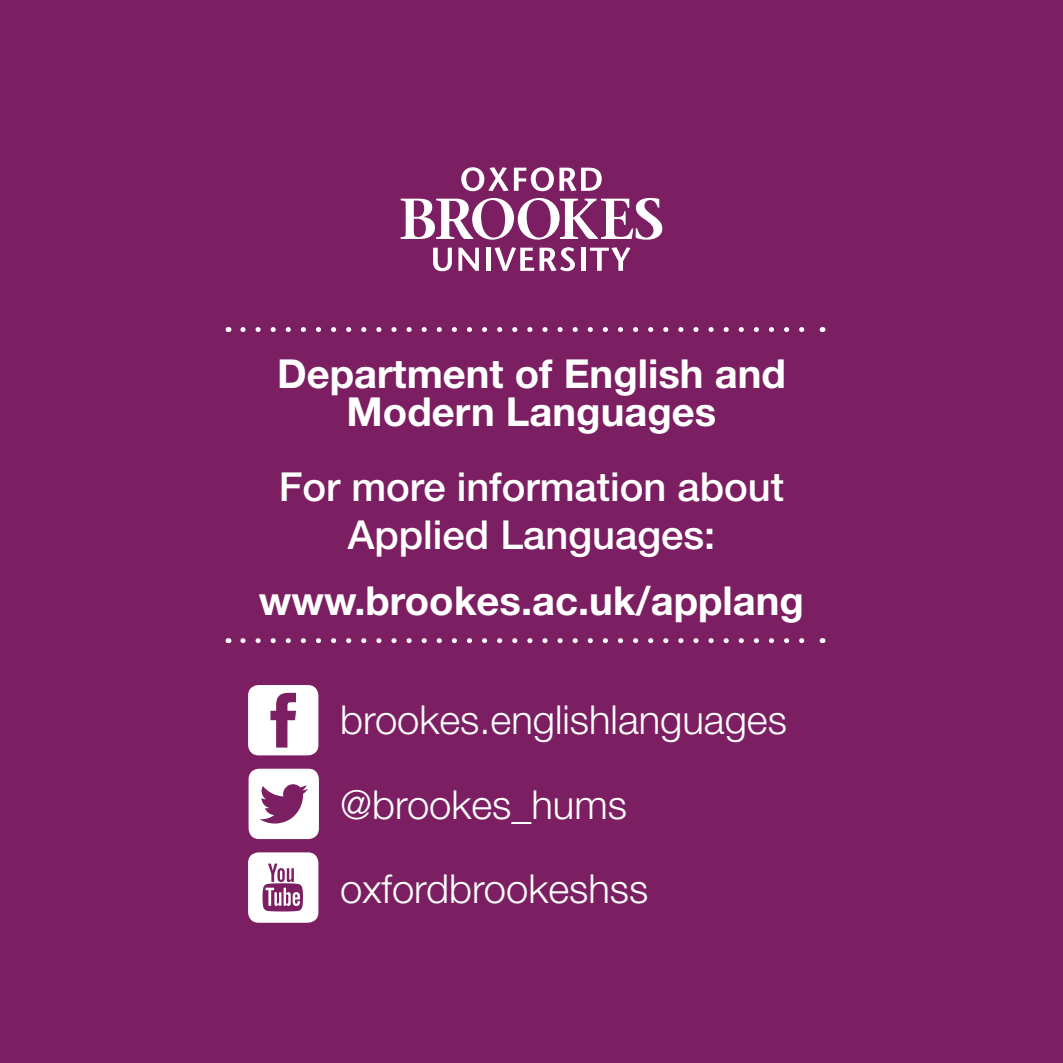
<style>
.page{position:relative;width:1063px;height:1063px;background:#7c1e62}
.page>*{position:absolute;margin:0;border:0;box-sizing:border-box;transform-origin:0 0}
.t1{font:700 40px/37.5px "Helvetica Neue LT Std";color:#fff;text-align:center}
.t2{font:300 40px/84.5px "Helvetica Neue";color:#fff}
.t3{font:500 40px/47.5px "Helvetica Neue LT";color:#fff;text-align:center}
</style>
<div class="page">
<svg style="left:433px;top:248px;width:19px;height:23px"></svg>
<svg style="left:458px;top:248px;width:21px;height:23px"></svg>
<hr style="left:486px;top:248px;width:4px;height:23px;background:#fff">
<svg style="left:495px;top:247px;width:39px;height:24px"></svg>
<svg style="left:540px;top:247px;width:35px;height:24px"></svg>
<div style="left:581px;top:248px;width:5px;height:23px;background:#fff"></div>
<svg style="left:590px;top:247px;width:41px;height:24px"></svg>
<svg style="left:461px;top:167px;width:141px;height:24px"></svg>
<svg style="left:401px;top:198px;width:261px;height:42px"></svg>
<svg style="left:243px;top:638px;width:562px;height:5px"></svg>
<svg style="left:243px;top:327px;width:562px;height:5px"></svg>
<div style="left:248px;top:685px;width:70px;height:70px;background:#fff;border-radius:11px"></div>
<svg style="left:270px;top:693px;width:26px;height:55px"></svg>
<div style="left:249px;top:769px;width:70px;height:70px;background:#fff;border-radius:11px"></div>
<svg style="left:260px;top:784px;width:48px;height:40px"></svg>
<div style="left:248px;top:852px;width:70px;height:71px;background:#fff;border-radius:11px"></div>
<svg style="left:263px;top:864px;width:40px;height:47px"></svg>
<p class="t1" style="left:277px;top:354px;width:510px">Department of English and<br>Modern Languages</p>
<p class="t3" style="left:279px;top:463px;width:507px">For more information about<br>Applied Languages:</p>
<p class="t1" style="left:259px;top:581px;width:547px">www.brookes.ac.uk/applang</p>
<p class="t2" style="left:340px;top:677px;width:448px">brookes.englishlanguages @brookes_hums oxfordbrookeshss</p>
</div>
